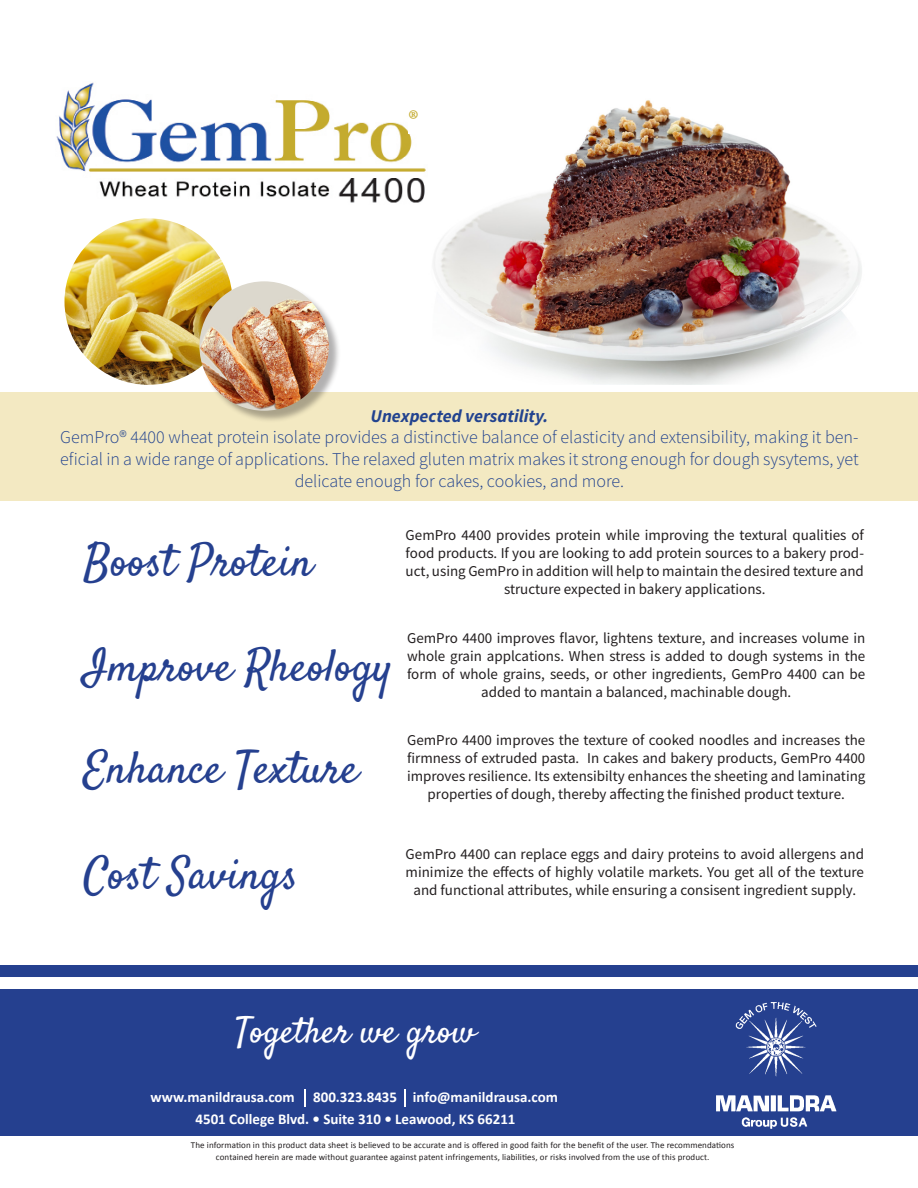
<style>
.page{position:relative;width:918px;height:1188px;background:#fff}
.page>*{position:absolute;margin:0;border:0;box-sizing:border-box;transform-origin:0 0}
.t1{font:45px "Satisfy";color:#25408f}
.t2{font:36px "Satisfy";color:#fff}
.t3{font:33px "Minion Pro";color:#c4aa2d}
.t4{font:300 18px/21.6px "Source Sans Pro";color:#22438f;text-align:center}
.t5{font:italic 700 18px "Source Sans Pro";color:#22438f}
.t6{font:15px/18px "Source Sans Pro";color:#231f20;text-align:center}
.t7{font:700 15px "Calibri";color:#fff}
.t8{font:9px "Calibri";letter-spacing:.01em;color:#231f20}
</style>
<div class="page">
<div style="left:0;top:989px;width:918px;height:147px;background:#25408f"></div>
<div style="left:0;top:965px;width:918px;height:12px;background:#25408f"></div>
<div style="left:0;top:392px;width:918px;height:108px;background:#f3e9c2"></div>
<img style="left:716px;top:1002px;width:121px;height:127px">
<svg style="left:304px;top:1089px;width:2px;height:18px"></svg>
<svg style="left:405px;top:1089px;width:1px;height:18px"></svg>
<img style="left:64px;top:218px;width:167px;height:167px">
<img style="left:433px;top:100px;width:429px;height:285px">
<img style="left:56px;top:82px;width:370px;height:121px">
<div style="left:408px;top:108px;width:22px;height:26px;background:#fff"></div>
<div style="left:201px;top:283px;width:140px;height:140px;background:#231f20;opacity:.35"></div>
<img style="left:199px;top:281px;width:130px;height:130px;border-radius:65px">
<p class="t3" style="left:408px;top:100px;width:12px">®</p>
<p class="t5" style="left:370px;top:404px;width:180px">Unexpected versatility.</p>
<p class="t4" style="left:60px;top:427px;width:800px">GemPro® 4400 wheat protein isolate provides a distinctive balance of elasticity and extensibility, making it ben&shy;eficial in a wide range of applications. The relaxed gluten matrix makes it strong enough for dough sysytems, yet delicate enough for cakes, cookies, and more.</p>
<p class="t1" style="left:84px;top:533px;width:231px">Boost Protein</p>
<p class="t1" style="left:84px;top:638px;width:310px">Improve Rheology</p>
<p class="t1" style="left:84px;top:740px;width:276px">Enhance Texture</p>
<p class="t6" style="left:406px;top:526px;width:460px">GemPro 4400 provides protein while improving the textural qualities of food products. If you are looking to add protein sources to a bakery prod&shy;uct, using GemPro in addition will help to maintain the desired texture and structure expected in bakery applications.</p>
<p class="t6" style="left:407px;top:629px;width:460px">GemPro 4400 improves flavor, lightens texture, and increases volume in whole grain applcations. When stress is added to dough systems in the form of whole grains, seeds, or other ingredients, GemPro 4400 can be added to mantain a balanced, machinable dough.</p>
<p class="t6" style="left:407px;top:731px;width:460px">GemPro 4400 improves the texture of cooked noodles and increases the firmness of extruded pasta. In cakes and bakery products, GemPro 4400 improves resilience. Its extensibilty enhances the sheeting and laminating properties of dough, thereby affecting the finished product texture.</p>
<p class="t1" style="left:84px;top:846px;width:216px">Cost Savings</p>
<p class="t6" style="left:406px;top:845px;width:460px">GemPro 4400 can replace eggs and dairy proteins to avoid allergens and minimize the effects of highly volatile markets. You get all of the texture and functional attributes, while ensuring a consisent ingredient supply.</p>
<p class="t2" style="left:235px;top:1009px;width:242px">Together we grow</p>
<p class="t7" style="left:413px;top:1088px;width:147px">info@manildrausa.com</p>
<p class="t7" style="left:151px;top:1088px;width:146px">www.manildrausa.com</p>
<p class="t8" style="left:191px;top:1140px;width:545px">The information in this product data sheet is believed to be accurate and is offered in good faith for the benefit of the user. The recommendations</p>
<p class="t8" style="left:216px;top:1152px;width:495px">contained herein are made without guarantee against patent infringements, liabilities, or risks involved from the use of this product.</p>
<p class="t7" style="left:313px;top:1088px;width:86px">800.323.8435</p>
<p class="t7" style="left:195px;top:1109px;width:322px">4501 College Blvd. • Suite 310 • Leawood, KS 66211</p>
</div>
